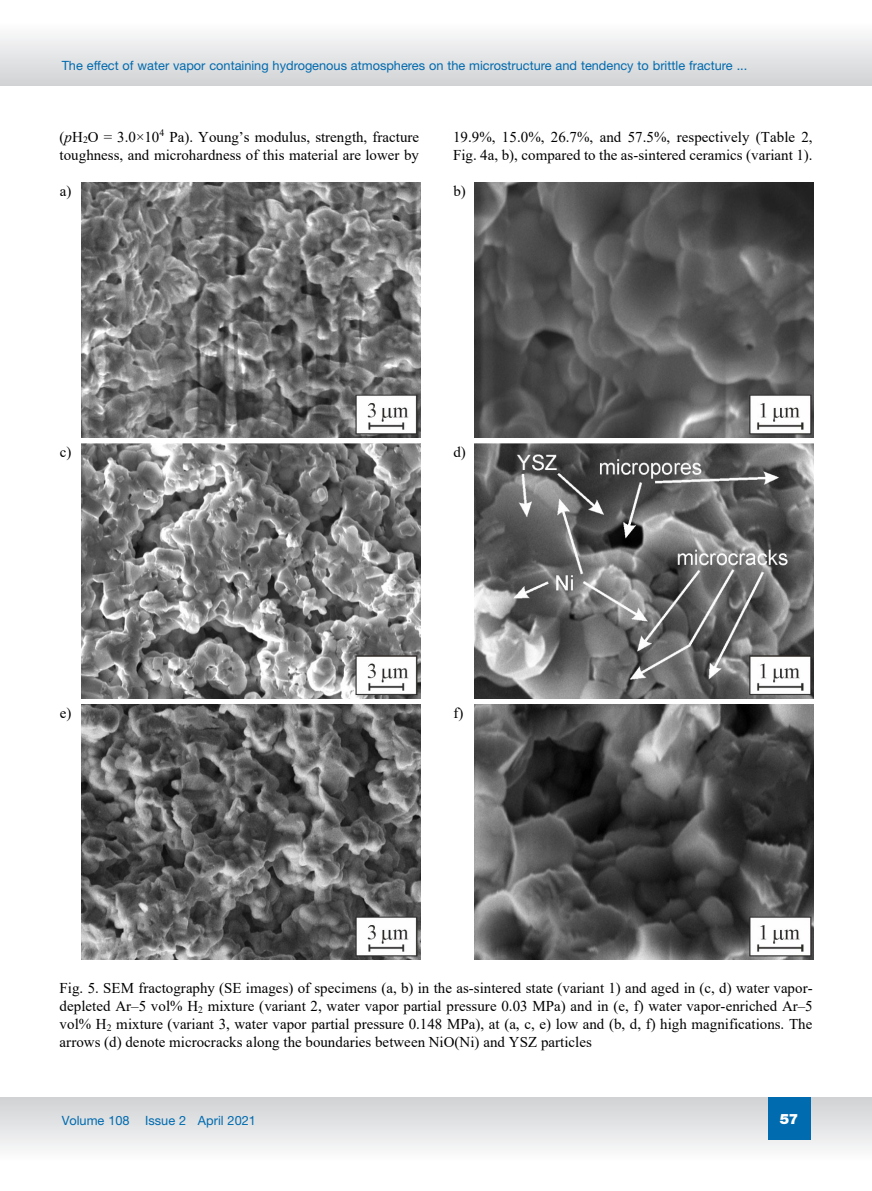
<style>
.page{position:relative;width:872px;height:1191px;background:#fff}
.page>*{position:absolute;margin:0;border:0;box-sizing:border-box;transform-origin:0 0}
.t1{font:15px/18.1px "Times New Roman";letter-spacing:.005em;color:#000}
.t2{font:900 14.25px "Helvetica Neue LT Pro";color:#fff}
.t3{font:12.75px "Helvetica Neue LT Pro";color:#006baf}
.s1{font-style:italic}
</style>
<div class="page">
<svg style="left:0;top:35px;width:872px;height:50px"></svg>
<svg style="left:0;top:1097px;width:872px;height:52px"></svg>
<div style="left:767px;top:1097px;width:43px;height:43px;background:#006baf"></div>
<img style="left:81px;top:182px;width:340px;height:255px">
<img style="left:474px;top:182px;width:339px;height:255px">
<img style="left:81px;top:443px;width:340px;height:255px">
<img style="left:474px;top:443px;width:339px;height:255px">
<img style="left:81px;top:704px;width:340px;height:256px">
<img style="left:474px;top:704px;width:339px;height:256px">
<p class="t3" style="left:62px;top:57px;width:687px">The effect of water vapor containing hydrogenous atmospheres on the microstructure and tendency to brittle fracture ...</p>
<p class="t1" style="left:60px;top:127px;width:361px">(<span class="s1">p</span>H<sub>2</sub>O = 3.0×10<sup>4</sup> Pa). Young’s modulus, strength, fracture toughness, and microhardness of this material are lower by</p>
<p class="t1" style="left:453px;top:127px;width:361px">19.9%, 15.0%, 26.7%, and 57.5%, respectively (Table 2,<br>Fig. 4a, b), compared to the as-sintered ceramics (variant 1).</p>
<p class="t1" style="left:60px;top:181px;width:13px">a)</p>
<p class="t1" style="left:453px;top:181px;width:14px">b)</p>
<p class="t1" style="left:60px;top:442px;width:13px">c)</p>
<p class="t1" style="left:453px;top:442px;width:14px">d)</p>
<p class="t1" style="left:60px;top:703px;width:13px">e)</p>
<p class="t1" style="left:453px;top:703px;width:12px">f)</p>
<p class="t1" style="left:60px;top:978px;width:754px;text-align:justify">Fig. 5. SEM fractography (SE images) of specimens (a, b) in the as-sintered state (variant 1) and aged in (c, d) water vapor&shy;depleted Ar–5 vol% H<sub>2</sub> mixture (variant 2, water vapor partial pressure 0.03 MPa) and in (e, f) water vapor-enriched Ar–5 vol% H<sub>2</sub> mixture (variant 3, water vapor partial pressure 0.148 MPa), at (a, c, e) low and (b, d, f) high magnifications. The arrows (d) denote microcracks along the boundaries between NiO(Ni) and YSZ particles</p>
<p class="t3" style="left:62px;top:1112px;width:196px">Volume 108 Issue 2 April 2021</p>
<p class="t2" style="left:779px;top:1110px;width:20px">57</p>
</div>
